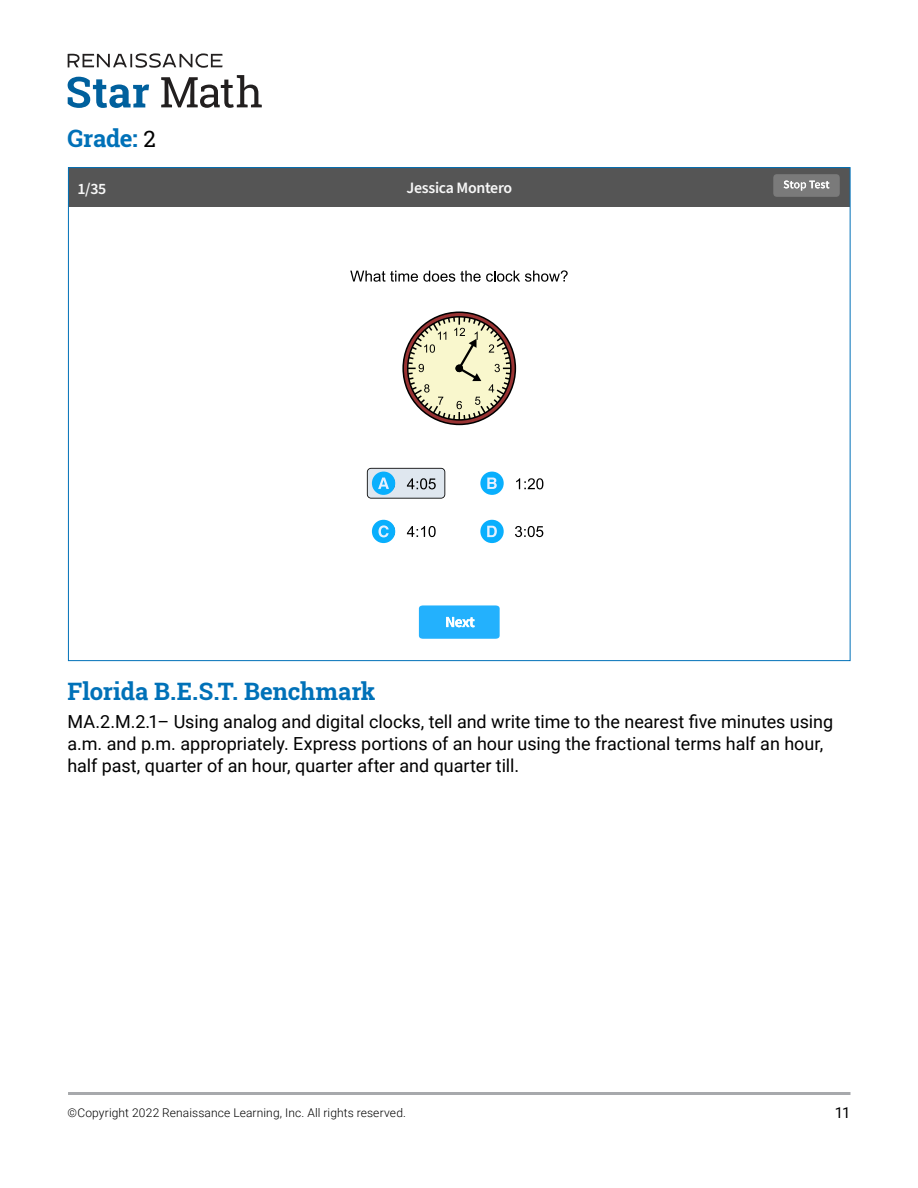
<style>
.page{position:relative;width:918px;height:1188px;background:#fff}
.page>*{position:absolute;margin:0;border:0;box-sizing:border-box;transform-origin:0 0}
.t1{font:700 24px "Roboto Slab";letter-spacing:-.005em;color:#0071b8}
.t2{font:18px/21.6px "Roboto";letter-spacing:-.005em;color:#000}
.t3{font:600 15.9px "Source Sans Pro";letter-spacing:-.02em;color:#f7f7f7}
.t4{font:15px "Roboto";color:#000}
.t5{font:300 12px "Roboto";letter-spacing:.01em;color:#000}
.s1{font-weight:400;font-size:22.5px;color:#000}
</style>
<div class="page">
<svg style="left:161px;top:75px;width:101px;height:33px"></svg>
<svg style="left:68px;top:53px;width:155px;height:15px"></svg>
<svg style="left:68px;top:77px;width:81px;height:31px"></svg>
<hr style="left:68px;top:1092px;width:783px;height:3px;background:#a7a9ac">
<svg style="left:419px;top:605px;width:81px;height:34px;background:#37b8fd"></svg>
<svg style="left:402px;top:312px;width:114px;height:113px"></svg>
<svg style="left:516px;top:478px;width:27px;height:11px"></svg>
<svg style="left:407px;top:526px;width:29px;height:11px"></svg>
<svg style="left:515px;top:526px;width:28px;height:11px"></svg>
<svg style="left:350px;top:270px;width:218px;height:12px"></svg>
<div style="left:68px;top:168px;width:782px;height:39px;background:#555"></div>
<div style="left:773px;top:174px;width:67px;height:23px;background:#7a7a7a;border-radius:4px"></div>
<svg style="left:784px;top:181px;width:45px;height:10px"></svg>
<svg style="left:367px;top:468px;width:78px;height:31px;background:#a7c6d8"></svg>
<svg style="left:480px;top:472px;width:24px;height:23px"></svg>
<svg style="left:372px;top:520px;width:23px;height:23px"></svg>
<svg style="left:480px;top:520px;width:24px;height:23px"></svg>
<h1 class="t1" style="left:68px;top:121px;width:90px">Grade: <span class="s1">2</span></h1>
<p class="t3" style="left:77px;top:178px;width:31px">1/35</p>
<p class="t3" style="left:407px;top:177px;width:107px">Jessica Montero</p>
<h1 class="t1" style="left:68px;top:675px;width:310px">Florida B.E.S.T. Benchmark</h1>
<p class="t2" style="left:68px;top:711px;width:767px">MA.2.M.2.1– Using analog and digital clocks, tell and write time to the nearest five minutes using a.m. and p.m. appropriately. Express portions of an hour using the fractional terms half an hour, half past, quarter of an hour, quarter after and quarter till.</p>
<p class="t5" style="left:68px;top:1104px;width:340px">©Copyright 2022 Renaissance Learning, Inc. All rights reserved.</p>
<p class="t4" style="left:835px;top:1102px;width:17px">11</p>
</div>
